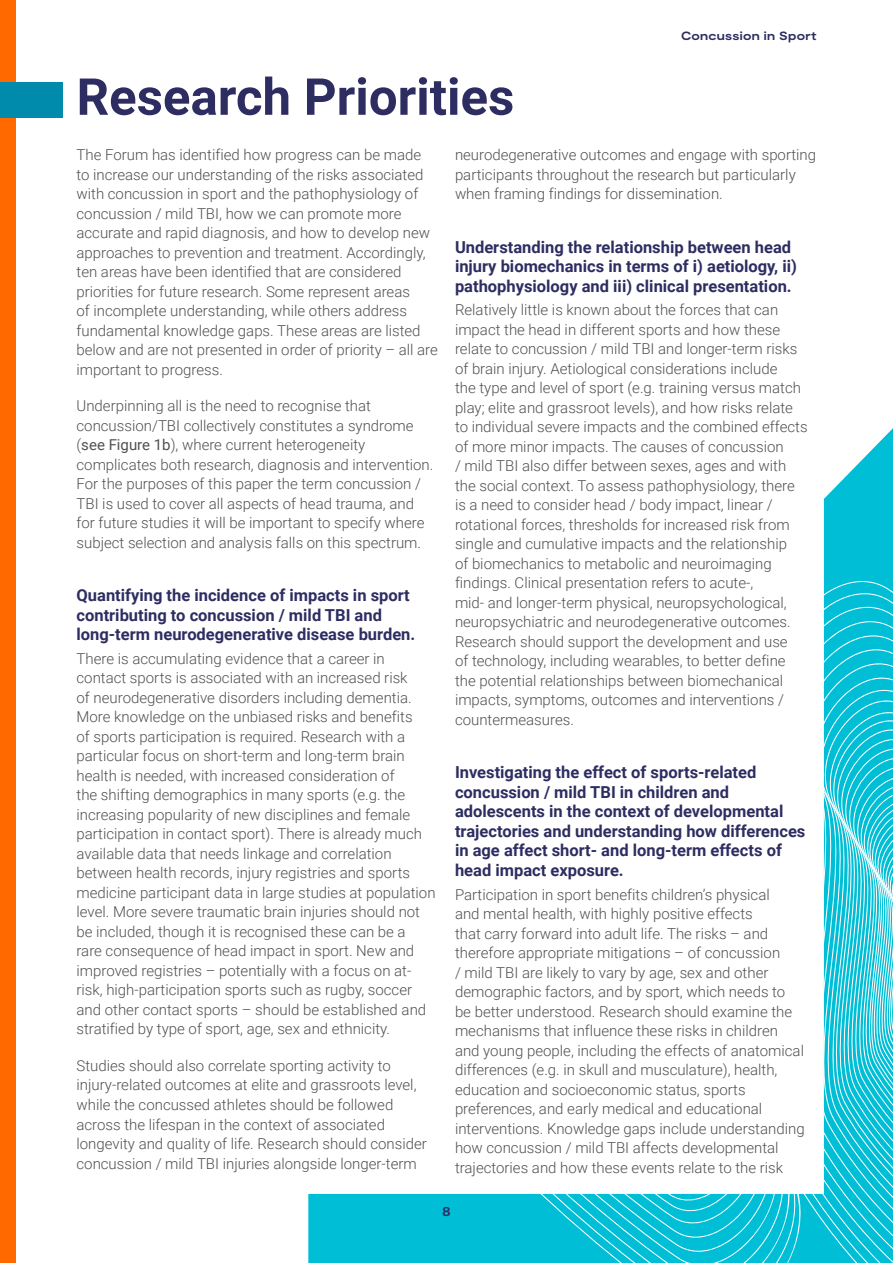
<style>
.page{position:relative;width:893px;height:1263px;background:#fff}
.page>*{position:absolute;margin:0;border:0;box-sizing:border-box;transform-origin:0 0}
.Header_2{font:700 51px "Roboto";color:#2d2d62}
.Header_3{font:700 16.5px/19.5px "Roboto";color:#2d2d62}
.Body_Copy{font:300 15px/19.5px "Roboto";color:#505050}
.t1{font:700 expanded 12.75px "Moderat";color:#2d2d62}
.t2{font:700 expanded 12px "Moderat";letter-spacing:.025em;color:#2d2d62}
.s1{font-weight:400}
</style>
<div class="page">
<svg style="left:308px;top:428px;width:585px;height:835px;fill:#00bed5"></svg>
<svg style="left:341px;top:1194px;width:425px;height:69px;background:#0bc0d6"></svg>
<svg style="left:768px;top:575px;width:125px;height:688px;background:#30cadc"></svg>
<div style="left:0;top:0;width:16px;height:1263px;background:#ff6900"></div>
<div style="left:84px;top:190px;width:740px;height:1004px;background:#fff;border:2px solid #fff"></div>
<div style="left:0;top:82px;width:62px;height:35px;background:#008aac"></div>
<p class="t2" style="left:681px;top:29px;width:137px">Concussion in Sport</p>
<h2 class="Header_2" style="left:77px;top:61px;width:439px">Research Priorities</h2>
<p class="Body_Copy" style="left:77px;top:144px;width:363px">The Forum has identified how progress can be made to increase our understanding of the risks associated with concussion in sport and the pathophysiology of concussion / mild TBI, how we can promote more accurate and rapid diagnosis, and how to develop new approaches to prevention and treatment. Accordingly, ten areas have been identified that are considered priorities for future research. Some represent areas<br>of incomplete understanding, while others address fundamental knowledge gaps. These areas are listed below and are not presented in order of priority – all are important to progress.</p>
<p class="Body_Copy" style="left:77px;top:395px;width:358px">Underpinning all is the need to recognise that concussion/TBI collectively constitutes a syndrome (<span class="s1">see Figure 1b</span>), where current heterogeneity complicates both research, diagnosis and intervention.<br>For the purposes of this paper the term concussion / TBI is used to cover all aspects of head trauma, and for future studies it will be important to specify where subject selection and analysis falls on this spectrum.</p>
<h3 class="Header_3" style="left:77px;top:585px;width:340px">Quantifying the incidence of impacts in sport contributing to concussion / mild TBI and long-term neurodegenerative disease burden.</h3>
<p class="Body_Copy" style="left:77px;top:648px;width:360px">There is accumulating evidence that a career in contact sports is associated with an increased risk<br>of neurodegenerative disorders including dementia.<br>More knowledge on the unbiased risks and benefits<br>of sports participation is required. Research with a particular focus on short-term and long-term brain health is needed, with increased consideration of<br>the shifting demographics in many sports (e.g. the increasing popularity of new disciplines and female participation in contact sport). There is already much available data that needs linkage and correlation between health records, injury registries and sports medicine participant data in large studies at population level. More severe traumatic brain injuries should not be included, though it is recognised these can be a<br>rare consequence of head impact in sport. New and improved registries – potentially with a focus on at&shy;risk, high-participation sports such as rugby, soccer and other contact sports – should be established and stratified by type of sport, age, sex and ethnicity.</p>
<p class="Body_Copy" style="left:77px;top:1055px;width:352px">Studies should also correlate sporting activity to injury-related outcomes at elite and grassroots level, while the concussed athletes should be followed across the lifespan in the context of associated longevity and quality of life. Research should consider concussion / mild TBI injuries alongside longer-term</p>
<p class="Body_Copy" style="left:455px;top:144px;width:363px">neurodegenerative outcomes and engage with sporting participants throughout the research but particularly when framing findings for dissemination.</p>
<h3 class="Header_3" style="left:455px;top:236px;width:343px">Understanding the relationship between head injury biomechanics in terms of i) aetiology, ii) pathophysiology and iii) clinical presentation.</h3>
<p class="Body_Copy" style="left:455px;top:300px;width:354px">Relatively little is known about the forces that can impact the head in different sports and how these relate to concussion / mild TBI and longer-term risks of brain injury. Aetiological considerations include<br>the type and level of sport (e.g. training versus match play; elite and grassroot levels), and how risks relate to individual severe impacts and the combined effects of more minor impacts. The causes of concussion<br>/ mild TBI also differ between sexes, ages and with the social context. To assess pathophysiology, there is a need to consider head / body impact, linear / rotational forces, thresholds for increased risk from single and cumulative impacts and the relationship<br>of biomechanics to metabolic and neuroimaging findings. Clinical presentation refers to acute-,<br>mid- and longer-term physical, neuropsychological, neuropsychiatric and neurodegenerative outcomes.<br>Research should support the development and use<br>of technology, including wearables, to better define the potential relationships between biomechanical impacts, symptoms, outcomes and interventions / countermeasures.</p>
<h3 class="Header_3" style="left:455px;top:762px;width:352px">Investigating the effect of sports-related concussion / mild TBI in children and adolescents in the context of developmental trajectories and understanding how differences in age affect short- and long-term effects of head impact exposure.</h3>
<p class="Body_Copy" style="left:455px;top:884px;width:351px">Participation in sport benefits children’s physical<br>and mental health, with highly positive effects<br>that carry forward into adult life. The risks – and therefore appropriate mitigations – of concussion<br>/ mild TBI are likely to vary by age, sex and other demographic factors, and by sport, which needs to be better understood. Research should examine the mechanisms that influence these risks in children and young people, including the effects of anatomical differences (e.g. in skull and musculature), health, education and socioeconomic status, sports preferences, and early medical and educational interventions. Knowledge gaps include understanding how concussion / mild TBI affects developmental trajectories and how these events relate to the risk</p>
<p class="t1" style="left:442px;top:1204px;width:10px">8</p>
</div>
